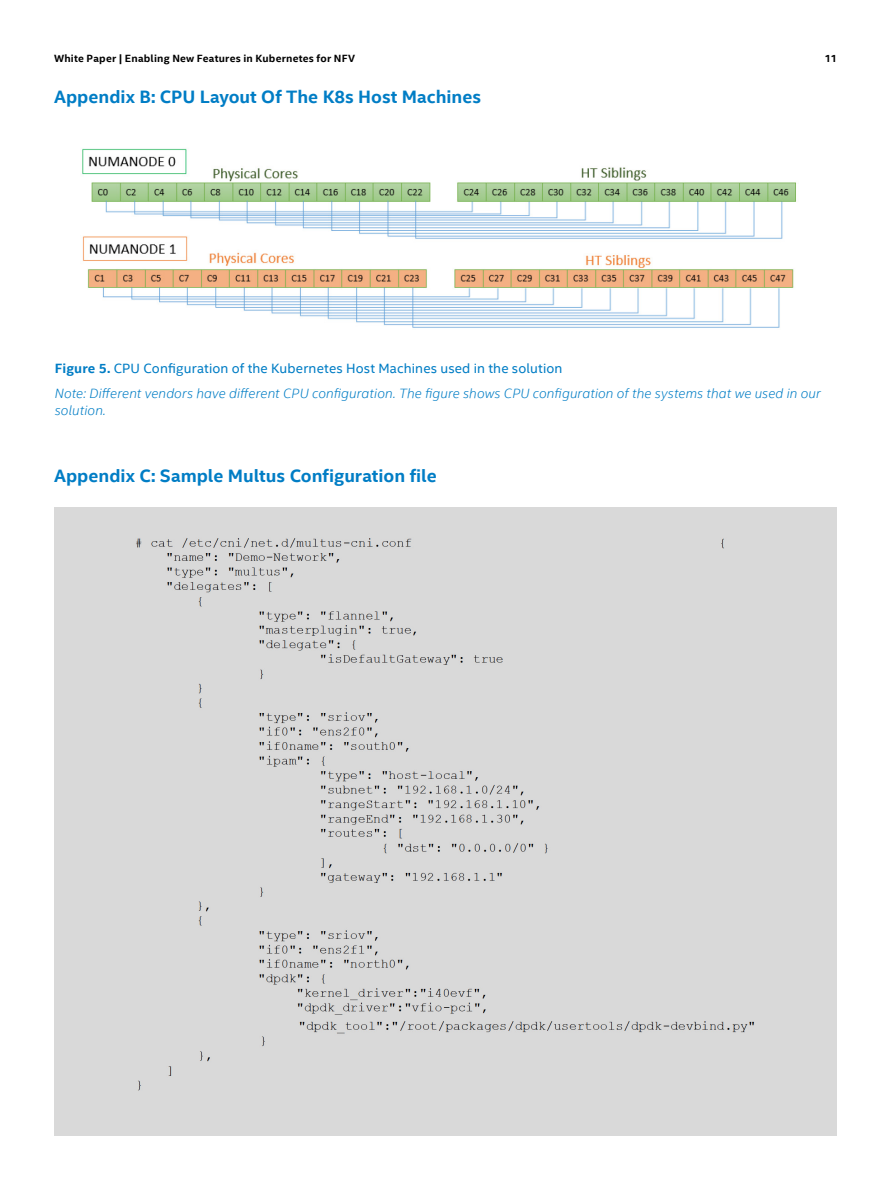
<style>
.page{position:relative;width:891px;height:1188px;background:#fff}
.page>*{position:absolute;margin:0;border:0;box-sizing:border-box;transform-origin:0 0}
.t1{font:700 18px "Intel Clear";color:#007dc5}
.t2{font:italic 300 13.5px/25.3px "Intel Clear";letter-spacing:.01em;color:#007dc5}
.t3{font:700 10.5px "Intel Clear";letter-spacing:.02em;color:#000}
.s1{font-weight:700;font-style:normal}
.s2{font-weight:400;font-style:normal}
</style>
<div class="page">
<img style="left:82px;top:148px;width:714px;height:180px">
<div style="left:54px;top:508px;width:783px;height:628px;background:#d9d9d9"></div>
<img style="left:136px;top:538px;width:588px;height:477px">
<img style="left:138px;top:1021px;width:617px;height:70px">
<p class="t3" style="left:54px;top:51px;width:303px">White Paper | Enabling New Features in Kubernetes for NFV</p>
<p class="t3" style="left:825px;top:51px;width:14px">11</p>
<h1 class="t1" style="left:54px;top:84px;width:429px">Appendix B: CPU Layout Of The K8s Host Machines</h1>
<p class="t2" style="left:55px;top:355px;width:767px"><span class="s1">Figure 5.</span> <span class="s2">CPU Configuration of the Kubernetes Host Machines used in the solution<br></span>Note: Different vendors have different CPU configuration. The figure shows CPU configuration of the systems that we used in our</p>
<p class="t2" style="left:55px;top:397px;width:53px">solution.</p>
<h1 class="t1" style="left:54px;top:464px;width:384px">Appendix C: Sample Multus Configuration file</h1>
</div>
